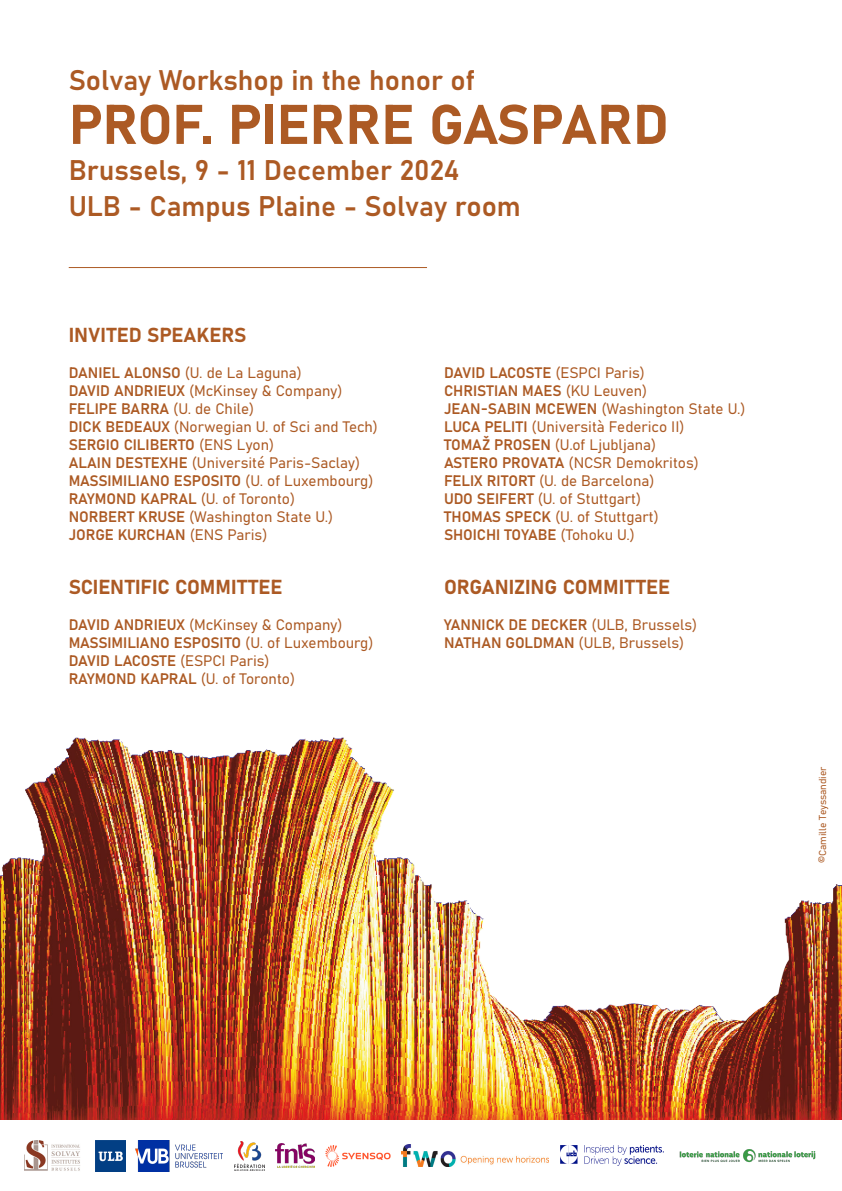
<style>
.page{position:relative;width:842px;height:1191px;background:#fff}
.page>*{position:absolute;margin:0;border:0;box-sizing:border-box;transform-origin:0 0}
.Style_de_paragraphe_1{font:55px "Bahnschrift";letter-spacing:-.01em;color:#ac5a24}
.t1{font:28px "Bahnschrift";color:#ac5a24}
.t2{font:20px "Bahnschrift";color:#ac5a24}
.t3{font:15px "Bahnschrift";color:#ac5a24}
.t4{font:10px "Bahnschrift";color:#ac5a24}
</style>
<div class="page">
<img style="left:0;top:737px;width:842px;height:383px">
<img style="left:95px;top:1140px;width:31px;height:31px">
<img style="left:276px;top:1143px;width:38px;height:24px">
<img style="left:401px;top:1144px;width:148px;height:22px">
<img style="left:679px;top:1149px;width:137px;height:14px">
<img style="left:136px;top:1140px;width:86px;height:31px">
<img style="left:560px;top:1145px;width:104px;height:20px">
<img style="left:326px;top:1145px;width:64px;height:21px">
<img style="left:234px;top:1141px;width:30px;height:29px">
<img style="left:25px;top:1140px;width:55px;height:31px">
<hr style="left:69px;top:267px;width:358px;height:1px;background:#ac5a24">
<p class="t1" style="left:69px;top:59px;width:407px">Solvay Workshop in the honor of</p>
<p class="Style_de_paragraphe_1" style="left:69px;top:83px;width:602px">PROF. PIERRE GASPARD</p>
<p class="t1" style="left:69px;top:149px;width:392px">Brussels, 9 - 11 December 2024</p>
<p class="t1" style="left:69px;top:185px;width:454px">ULB - Campus Plaine - Solvay room</p>
<p class="t2" style="left:69px;top:320px;width:179px">INVITED SPEAKERS</p>
<p class="t3" style="left:69px;top:361px;width:235px">DANIEL ALONSO (U. de La Laguna)</p>
<p class="t3" style="left:69px;top:379px;width:275px">DAVID ANDRIEUX (McKinsey &amp; Company)</p>
<p class="t3" style="left:69px;top:397px;width:187px">FELIPE BARRA (U. de Chile)</p>
<p class="t3" style="left:69px;top:415px;width:311px">DICK BEDEAUX (Norwegian U. of Sci and Tech)</p>
<p class="t3" style="left:69px;top:433px;width:207px">SERGIO CILIBERTO (ENS Lyon)</p>
<p class="t3" style="left:69px;top:451px;width:293px">ALAIN DESTEXHE (Université Paris-Saclay)</p>
<p class="t3" style="left:69px;top:469px;width:306px">MASSIMILIANO ESPOSITO (U. of Luxembourg)</p>
<p class="t3" style="left:69px;top:487px;width:228px">RAYMOND KAPRAL (U. of Toronto)</p>
<p class="t3" style="left:69px;top:505px;width:266px">NORBERT KRUSE (Washington State U.)</p>
<p class="t3" style="left:69px;top:523px;width:200px">JORGE KURCHAN (ENS Paris)</p>
<p class="t2" style="left:69px;top:572px;width:215px">SCIENTIFIC COMMITTEE</p>
<p class="t3" style="left:69px;top:613px;width:275px">DAVID ANDRIEUX (McKinsey &amp; Company)</p>
<p class="t3" style="left:69px;top:631px;width:306px">MASSIMILIANO ESPOSITO (U. of Luxembourg)</p>
<p class="t3" style="left:69px;top:649px;width:202px">DAVID LACOSTE (ESPCI Paris)</p>
<p class="t3" style="left:69px;top:667px;width:228px">RAYMOND KAPRAL (U. of Toronto)</p>
<p class="t3" style="left:444px;top:361px;width:202px">DAVID LACOSTE (ESPCI Paris)</p>
<p class="t3" style="left:444px;top:379px;width:205px">CHRISTIAN MAES (KU Leuven)</p>
<p class="t3" style="left:444px;top:397px;width:303px">JEAN-SABIN MCEWEN (Washington State U.)</p>
<p class="t3" style="left:444px;top:415px;width:242px">LUCA PELITI (Università Federico II)</p>
<p class="t3" style="left:444px;top:433px;width:214px">TOMAŽ PROSEN (U.of Ljubljana)</p>
<p class="t3" style="left:444px;top:451px;width:256px">ASTERO PROVATA (NCSR Demokritos)</p>
<p class="t3" style="left:444px;top:469px;width:212px">FELIX RITORT (U. de Barcelona)</p>
<p class="t3" style="left:444px;top:487px;width:199px">UDO SEIFERT (U. of Stuttgart)</p>
<p class="t3" style="left:444px;top:505px;width:216px">THOMAS SPECK (U. of Stuttgart)</p>
<p class="t3" style="left:444px;top:523px;width:193px">SHOICHI TOYABE (Tohoku U.)</p>
<p class="t2" style="left:444px;top:572px;width:228px">ORGANIZING COMMITTEE</p>
<p class="t3" style="left:444px;top:613px;width:255px">YANNICK DE DECKER (ULB, Brussels)</p>
<p class="t3" style="left:444px;top:631px;width:242px">NATHAN GOLDMAN (ULB, Brussels)</p>
<p class="t4" style="left:815px;top:863px;width:98px;rotate:-90deg">©Camille Teyssandier</p>
</div>
